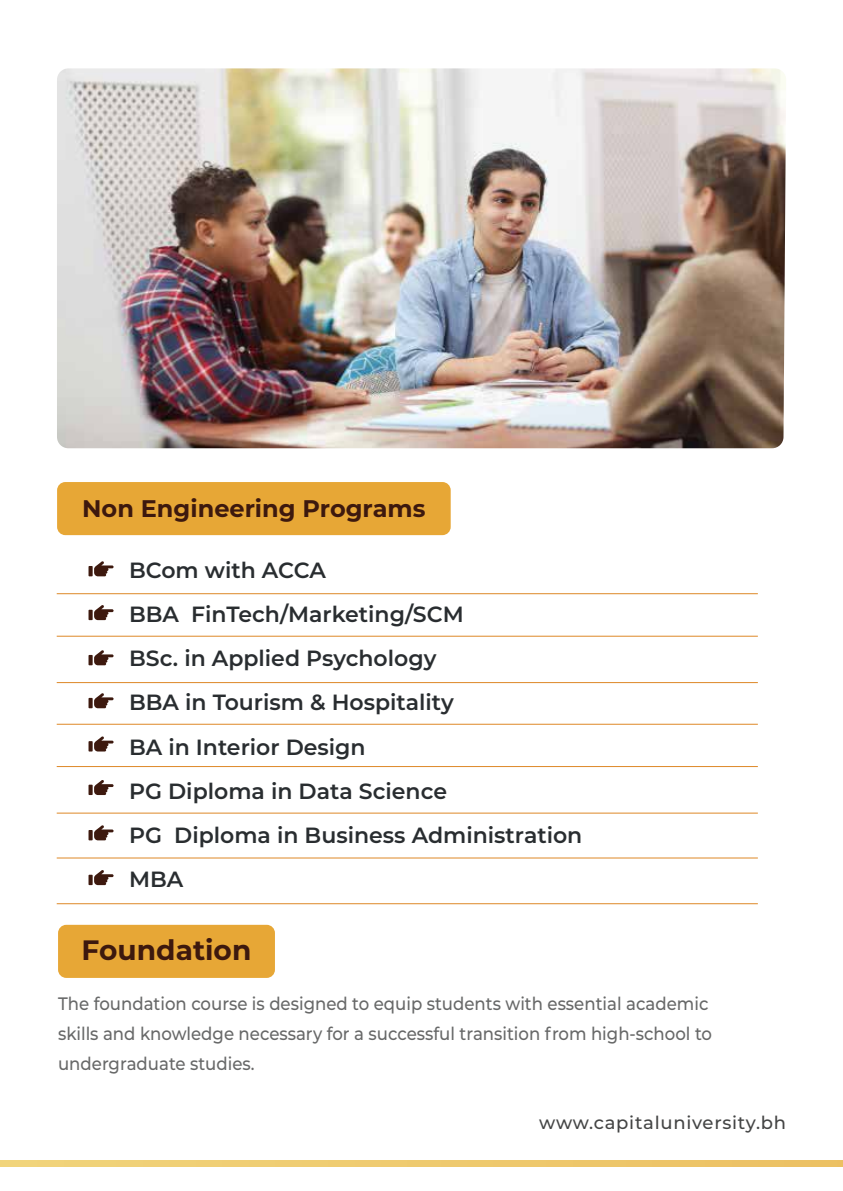
<style>
.page{position:relative;width:843px;height:1191px;background:#fff}
.page>*{position:absolute;margin:0;border:0;box-sizing:border-box;transform-origin:0 0}
.t1{font:700 28px "Montserrat";color:#3d190e}
.t2{font:700 24px "Montserrat";color:#3d190e}
.t3{font:600 22px/44px "Montserrat";color:#292d30}
.t4{font:500 18px/30px "Montserrat";color:#676868;scale:.92 1}
.t5{font:500 18px "Montserrat";letter-spacing:.04em;color:#444545}
</style>
<div class="page">
<img style="left:57px;top:68px;width:728px;height:380px">
<div style="left:57px;top:482px;width:393px;height:53px;background:#e7a736;border-radius:8px"></div>
<div style="left:58px;top:924px;width:217px;height:53px;background:#e7a736;border-radius:8px"></div>
<hr style="left:57px;top:593px;width:700px;height:1px;background:#de8827">
<hr style="left:57px;top:635px;width:700px;height:1px;background:#de8827">
<hr style="left:57px;top:682px;width:700px;height:1px;background:#de8827">
<hr style="left:57px;top:723px;width:700px;height:1px;background:#de8827">
<hr style="left:57px;top:766px;width:700px;height:1px;background:#de8827">
<hr style="left:57px;top:812px;width:700px;height:1px;background:#de8827">
<hr style="left:57px;top:857px;width:700px;height:1px;background:#de8827">
<hr style="left:57px;top:903px;width:700px;height:1px;background:#de8827">
<svg style="left:94px;top:561px;width:19px;height:15px"></svg>
<div style="left:88px;top:566px;width:5px;height:10px;background:#3d190e"></div>
<svg style="left:94px;top:605px;width:19px;height:15px"></svg>
<div style="left:88px;top:609px;width:5px;height:11px;background:#3d190e"></div>
<svg style="left:94px;top:650px;width:19px;height:15px"></svg>
<div style="left:88px;top:654px;width:5px;height:11px;background:#3d190e"></div>
<svg style="left:94px;top:693px;width:19px;height:15px"></svg>
<div style="left:88px;top:697px;width:5px;height:11px;background:#3d190e"></div>
<svg style="left:94px;top:736px;width:19px;height:15px"></svg>
<div style="left:88px;top:741px;width:5px;height:10px;background:#3d190e"></div>
<svg style="left:94px;top:780px;width:19px;height:14px"></svg>
<div style="left:88px;top:784px;width:5px;height:10px;background:#3d190e"></div>
<svg style="left:94px;top:825px;width:19px;height:15px"></svg>
<div style="left:88px;top:829px;width:5px;height:11px;background:#3d190e"></div>
<svg style="left:94px;top:870px;width:19px;height:14px"></svg>
<div style="left:88px;top:874px;width:5px;height:10px;background:#3d190e"></div>
<hr style="left:0;top:0;width:1px;height:1190px;background:#fef9ed">
<div style="left:0;top:1160px;width:842px;height:6px;background:#eeca6f"></div>
<p class="t2" style="left:82px;top:490px;width:345px">Non Engineering Programs</p>
<p class="t3" style="left:129px;top:547px;width:454px">BCom with ACCA<br>BBA FinTech/Marketing/SCM<br>BSc. in Applied Psychology<br>BBA in Tourism &amp; Hospitality<br>BA in Interior Design<br>PG Diploma in Data Science<br>PG Diploma in Business Administration<br>MBA</p>
<p class="t1" style="left:82px;top:929px;width:171px">Foundation</p>
<p class="t4" style="left:58px;top:987px;width:712px">The foundation course is designed to equip students with essential academic skills and knowledge necessary for a successful transition from high-school to undergraduate studies.</p>
<p class="t5" style="left:539px;top:1109px;width:248px">www.capitaluniversity.bh</p>
</div>
